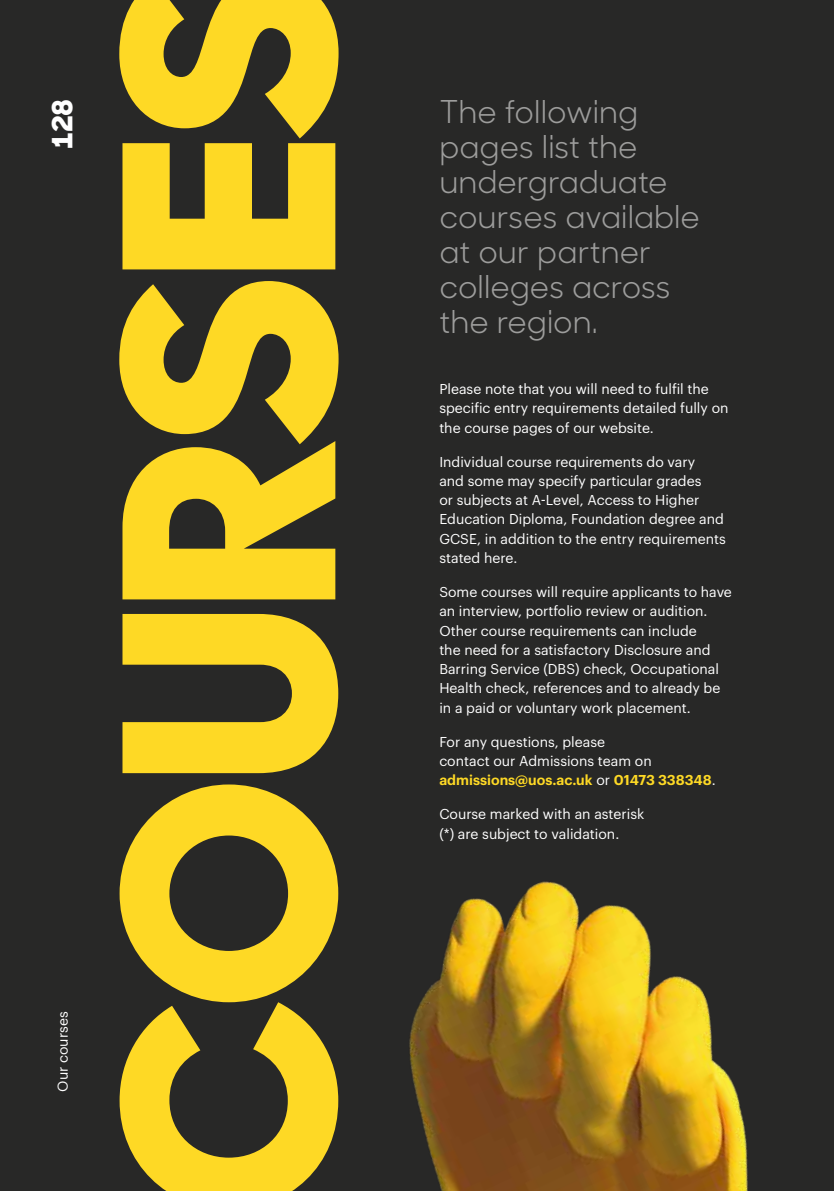
<style>
.page{position:relative;width:834px;height:1191px;background:#fff}
.page>*{position:absolute;margin:0;border:0;box-sizing:border-box;transform-origin:0 0}
.t1{font:800 291.38px "Sharp Sans No 1";color:#fed925}
.t2{font:31.5px/35px "Sharp Sans No 1";color:#9d9d9c}
.t3{font:800 28px "Sharp Sans No 1";color:#fff}
.t4{font:14px/19.2px "Graphik";color:#fff}
.s1{font-weight:600;color:#fed925}
</style>
<div class="page">
<div style="left:0;top:0;width:833px;height:1191px;background:#282827"></div>
<img style="left:409px;top:881px;width:339px;height:310px">
<h3 class="t3" style="left:42px;top:149px;width:51px;rotate:-90deg">128</h3>
<p class="t4" style="left:52px;top:1091px;width:82px;rotate:-90deg">Our courses</p>
<h1 class="t1" style="left:16px;top:1213px;width:1244px;rotate:-90deg">COURSES</h1>
<h2 class="t2" style="left:439px;top:93px;width:262px">The following pages list the undergraduate courses available at our partner colleges across the region.</h2>
<p class="t4" style="left:439px;top:378px;width:290px">Please note that you will need to fulfil the specific entry requirements detailed fully on the course pages of our website.</p>
<p class="t4" style="left:439px;top:451px;width:288px">Individual course requirements do vary<br>and some may specify particular grades<br>or subjects at A-Level, Access to Higher Education Diploma, Foundation degree and GCSE, in addition to the entry requirements stated here.</p>
<p class="t4" style="left:439px;top:581px;width:294px">Some courses will require applicants to have an interview, portfolio review or audition.<br>Other course requirements can include<br>the need for a satisfactory Disclosure and Barring Service (DBS) check, Occupational Health check, references and to already be in a paid or voluntary work placement.</p>
<p class="t4" style="left:439px;top:731px;width:278px">For any questions, please<br>contact our Admissions team on <span class="s1">admissions@uos.ac.uk</span> or <span class="s1">01473 338348</span>.</p>
<p class="t4" style="left:439px;top:803px;width:206px">Course marked with an asterisk (*) are subject to validation.</p>
</div>
